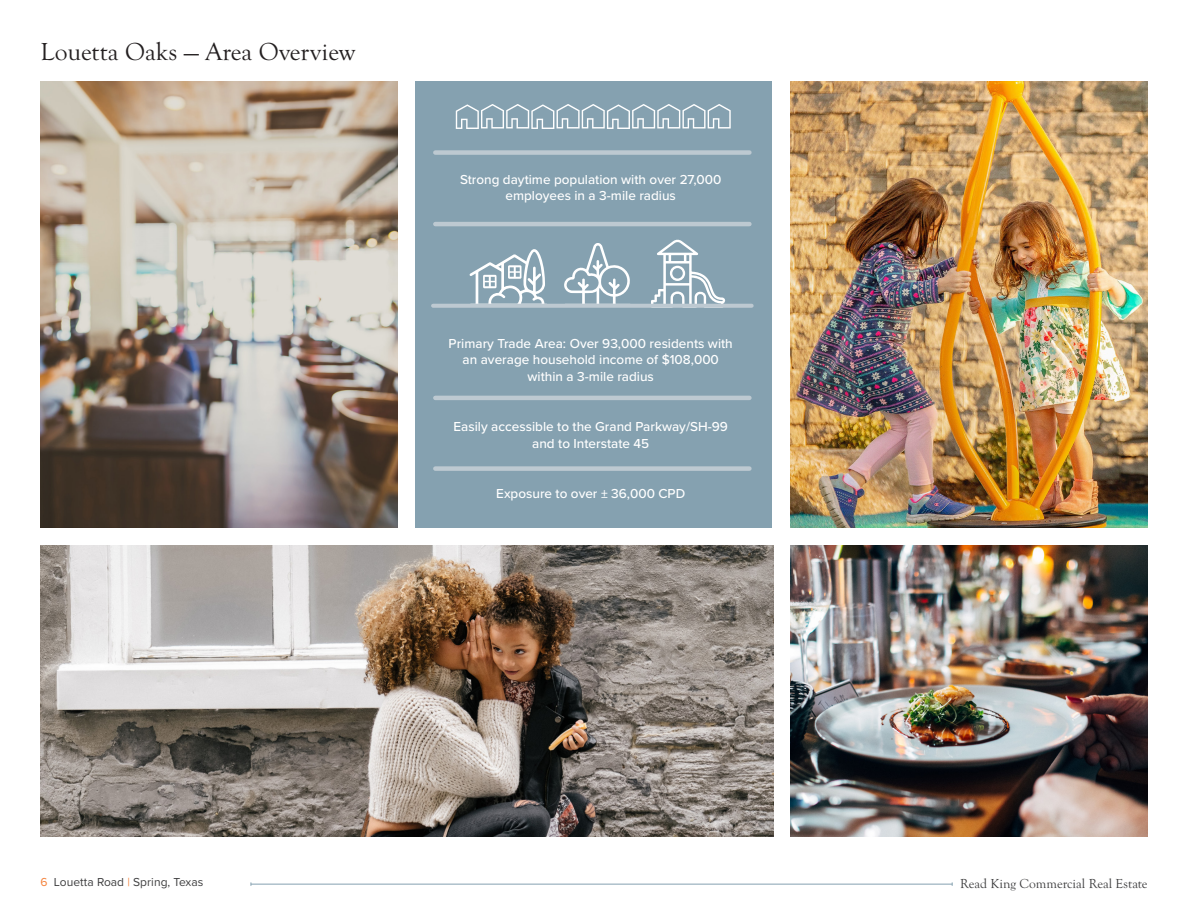
<style>
.page{position:relative;width:1188px;height:918px;background:#fff}
.page>*{position:absolute;margin:0;border:0;box-sizing:border-box;transform-origin:0 0}
.t1{font:25.5px "Goudy Old Sty";color:#231f20}
.Dev_History_text_-_Regular{font:500 13.5px/16.5px "Proxima Nova";color:#fff;text-align:center}
.t2{font:13.5px "Goudy Old Sty";color:#3e3e3f}
.t3{font:12px "Proxima Nova";letter-spacing:.005em;color:#3e3e3f}
.s1{color:#f4813a}
</style>
<div class="page">
<div style="left:416px;top:81px;width:356px;height:446px;background:#85a1b0"></div>
<img style="left:40px;top:81px;width:358px;height:446px">
<img style="left:790px;top:545px;width:358px;height:292px">
<img style="left:790px;top:81px;width:358px;height:446px">
<img style="left:40px;top:545px;width:733px;height:292px">
<hr style="left:251px;top:884px;width:701px;height:1px;background:#85a1b0">
<hr style="left:435px;top:222px;width:314px;height:4px;background:#bdc9d1">
<svg style="left:651px;top:239px;width:74px;height:65px"></svg>
<svg style="left:469px;top:249px;width:79px;height:55px"></svg>
<svg style="left:563px;top:243px;width:68px;height:61px"></svg>
<svg style="left:433px;top:304px;width:319px;height:4px"></svg>
<svg style="left:456px;top:104px;width:275px;height:25px"></svg>
<div style="left:435px;top:150px;width:314px;height:5px;background:#bdc9d1"></div>
<hr style="left:435px;top:396px;width:314px;height:4px;background:#bdc9d1">
<div style="left:435px;top:466px;width:314px;height:5px;background:#bdc9d1"></div>
<p class="t1" style="left:40px;top:38px;width:316px">Louetta Oaks — Area Overview</p>
<p class="Dev_History_text_-_Regular" style="left:460px;top:170px;width:263px">Strong daytime population with over 27,000 employees in a 3-mile radius</p>
<p class="Dev_History_text_-_Regular" style="left:449px;top:335px;width:286px">Primary Trade Area: Over 93,000 residents with an average household income of $108,000 within a 3-mile radius</p>
<p class="Dev_History_text_-_Regular" style="left:454px;top:418px;width:276px">Easily accessible to the Grand Parkway/SH-99 and to Interstate 45</p>
<p class="Dev_History_text_-_Regular" style="left:496px;top:485px;width:190px">Exposure to over ± 36,000 CPD</p>
<p class="t3" style="left:40px;top:873px;width:164px"><span class="s1">6</span> Louetta Road <span class="s1">|</span> Spring, Texas</p>
<p class="t2" style="left:960px;top:876px;width:189px">Read King Commercial Real Estate</p>
</div>
